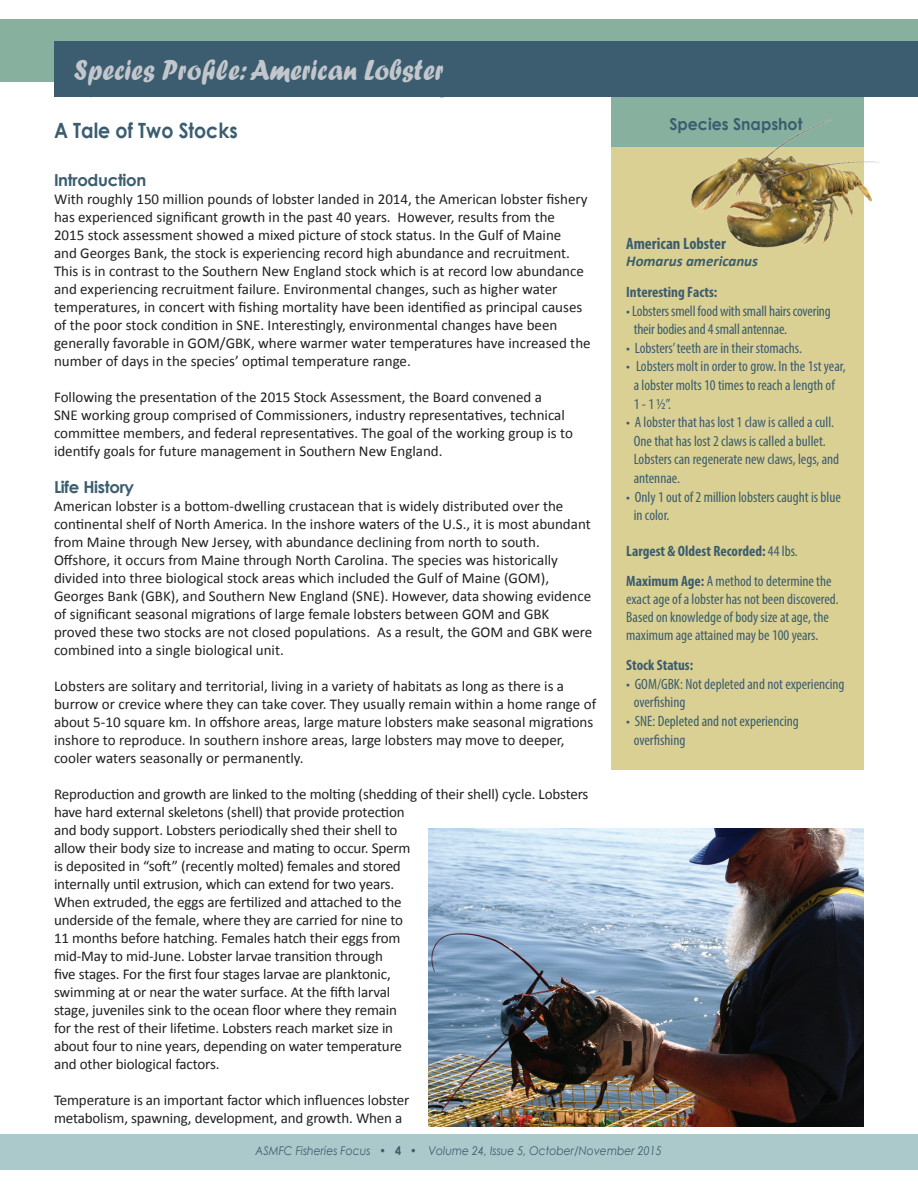
<style>
.page{position:relative;width:918px;height:1188px;background:#fff}
.page>*{position:absolute;margin:0;border:0;box-sizing:border-box;transform-origin:0 0}
.t1{font:30px "Forte";color:#c3c6cc}
.t2{font:30px "Forte";color:#c3c6cc;scale:.9 1}
.t3{font:700 21px "Century Gothic";color:#3c5d6f;scale:.9 1}
.t4{font:700 16.5px "Century Gothic";letter-spacing:-.02em;color:#3c5d6f}
.t5{font:700 16.5px "Century Gothic";color:#3c5d6f;scale:.95 1}
.t6{font:700 condensed 16.5px "Myriad Pro";color:#3c5d6f}
.t7{font:15px/18px "Calibri";color:#231f20}
.t8{font:condensed 15px/18.6px "Myriad Pro";color:#3c5d6f}
.t9{font:700 condensed 15px/30px "Myriad Pro";color:#3c5d6f}
.t10{font:italic 700 15px "Calibri";color:#3c5d6f}
.t11{font:italic 12px "Century Gothic";color:#3c5d6f;scale:.9 1}
.s1{font-weight:400}
.s2{font-style:normal}
.s3{font-weight:700;font-style:normal}
</style>
<div class="page">
<div style="left:611px;top:142px;width:252px;height:628px;background:#dad094"></div>
<div style="left:611px;top:97px;width:252px;height:50px;background:#88b09e"></div>
<img style="left:691px;top:97px;width:189px;height:176px">
<div style="left:0;top:19px;width:918px;height:63px;background:#88b09e"></div>
<div style="left:54px;top:41px;width:864px;height:56px;background:#3c5d6f"></div>
<div style="left:0;top:1134px;width:918px;height:36px;background:#abc9cb"></div>
<img style="left:429px;top:828px;width:434px;height:298px">
<h1 class="t2" style="left:74px;top:52px;width:412px">Species Profile: American Lobster</h1>
<h1 class="t1" style="left:73px;top:64px;width:425px">Species Profile: Atlantic Sturgeon</h1>
<h2 class="t3" style="left:54px;top:115px;width:206px">A Tale of Two Stocks</h2>
<p class="t4" style="left:54px;top:168px;width:94px">Introduction</p>
<p class="t7" style="left:54px;top:190px;width:538px">With roughly 150 million pounds of lobster landed in 2014, the American lobster fishery has experienced significant growth in the past 40 years. However, results from the<br>2015 stock assessment showed a mixed picture of stock status. In the Gulf of Maine<br>and Georges Bank, the stock is experiencing record high abundance and recruitment.<br>This is in contrast to the Southern New England stock which is at record low abundance and experiencing recruitment failure. Environmental changes, such as higher water temperatures, in concert with fishing mortality have been identified as principal causes of the poor stock condition in SNE. Interestingly, environmental changes have been generally favorable in GOM/GBK, where warmer water temperatures have increased the number of days in the species’ optimal temperature range.</p>
<p class="t7" style="left:54px;top:388px;width:521px">Following the presentation of the 2015 Stock Assessment, the Board convened a<br>SNE working group comprised of Commissioners, industry representatives, technical committee members, and federal representatives. The goal of the working group is to identify goals for future management in Southern New England.</p>
<p class="t4" style="left:54px;top:474px;width:82px">Life History</p>
<p class="t7" style="left:54px;top:497px;width:540px">American lobster is a bottom-dwelling crustacean that is widely distributed over the continental shelf of North America. In the inshore waters of the U.S., it is most abundant from Maine through New Jersey, with abundance declining from north to south.<br>Offshore, it occurs from Maine through North Carolina. The species was historically divided into three biological stock areas which included the Gulf of Maine (GOM), Georges Bank (GBK), and Southern New England (SNE). However, data showing evidence of significant seasonal migrations of large female lobsters between GOM and GBK proved these two stocks are not closed populations. As a result, the GOM and GBK were combined into a single biological unit.</p>
<p class="t7" style="left:54px;top:677px;width:544px">Lobsters are solitary and territorial, living in a variety of habitats as long as there is a burrow or crevice where they can take cover. They usually remain within a home range of about 5-10 square km. In offshore areas, large mature lobsters make seasonal migrations inshore to reproduce. In southern inshore areas, large lobsters may move to deeper, cooler waters seasonally or permanently.</p>
<p class="t7" style="left:54px;top:785px;width:536px">Reproduction and growth are linked to the molting (shedding of their shell) cycle. Lobsters have hard external skeletons (shell) that provide protection<br>and body support. Lobsters periodically shed their shell to<br>allow their body size to increase and mating to occur. Sperm<br>is deposited in “soft” (recently molted) females and stored<br>internally until extrusion, which can extend for two years.<br>When extruded, the eggs are fertilized and attached to the<br>underside of the female, where they are carried for nine to<br>11 months before hatching. Females hatch their eggs from<br>mid-May to mid-June. Lobster larvae transition through<br>five stages. For the first four stages larvae are planktonic,<br>swimming at or near the water surface. At the fifth larval<br>stage, juveniles sink to the ocean floor where they remain<br>for the rest of their lifetime. Lobsters reach market size in<br>about four to nine years, depending on water temperature<br>and other biological factors.</p>
<p class="t7" style="left:54px;top:1091px;width:357px">Temperature is an important factor which influences lobster metabolism, spawning, development, and growth. When a</p>
<p class="t5" style="left:669px;top:112px;width:141px">Species Snapshot</p>
<p class="t6" style="left:626px;top:233px;width:101px">American Lobster</p>
<p class="t10" style="left:626px;top:251px;width:133px">Homarus americanus</p>
<p class="t9" style="left:626px;top:277px;width:93px">Interesting Facts:</p>
<p class="t8" style="left:634px;top:301px;width:199px;text-indent:-8px">• Lobsters smell food with small hairs covering their bodies and 4 small antennae.</p>
<p class="t8" style="left:626px;top:338px;width:177px">• Lobsters’ teeth are in their stomachs.</p>
<p class="t8" style="left:634px;top:357px;width:213px;text-indent:-8px">• Lobsters molt in order to grow. In the 1st year, a lobster molts 10 times to reach a length of<br>1 - 1 ½”.</p>
<p class="t8" style="left:634px;top:413px;width:207px;text-indent:-8px">• A lobster that has lost 1 claw is called a cull.<br>One that has lost 2 claws is called a bullet.<br>Lobsters can regenerate new claws, legs, and antennae.</p>
<p class="t8" style="left:634px;top:487px;width:209px;text-indent:-8px">• Only 1 out of 2 million lobsters caught is blue in color.</p>
<p class="t9" style="left:626px;top:536px;width:207px">Largest &amp; Oldest Recorded: <span class="s1">44 lbs.<br></span>Maximum Age: <span class="s1">A method to determine the</span></p>
<p class="t8" style="left:626px;top:590px;width:214px;line-height:18px">exact age of a lobster has not been discovered.<br>Based on knowledge of body size at age, the maximum age attained may be 100 years.</p>
<p class="t9" style="left:626px;top:650px;width:69px">Stock Status:</p>
<p class="t8" style="left:634px;top:674px;width:212px;text-indent:-8px">• GOM/GBK: Not depleted and not experiencing overfishing</p>
<p class="t8" style="left:634px;top:712px;width:167px;text-indent:-8px">• SNE: Depleted and not experiencing overfishing</p>
<p class="t11" style="left:255px;top:1143px;width:453px">ASMFC Fisheries Focus <span class="s2">•</span> <span class="s3">4</span> <span class="s2">•</span> Volume 24, Issue 5, October/November 2015</p>
</div>
